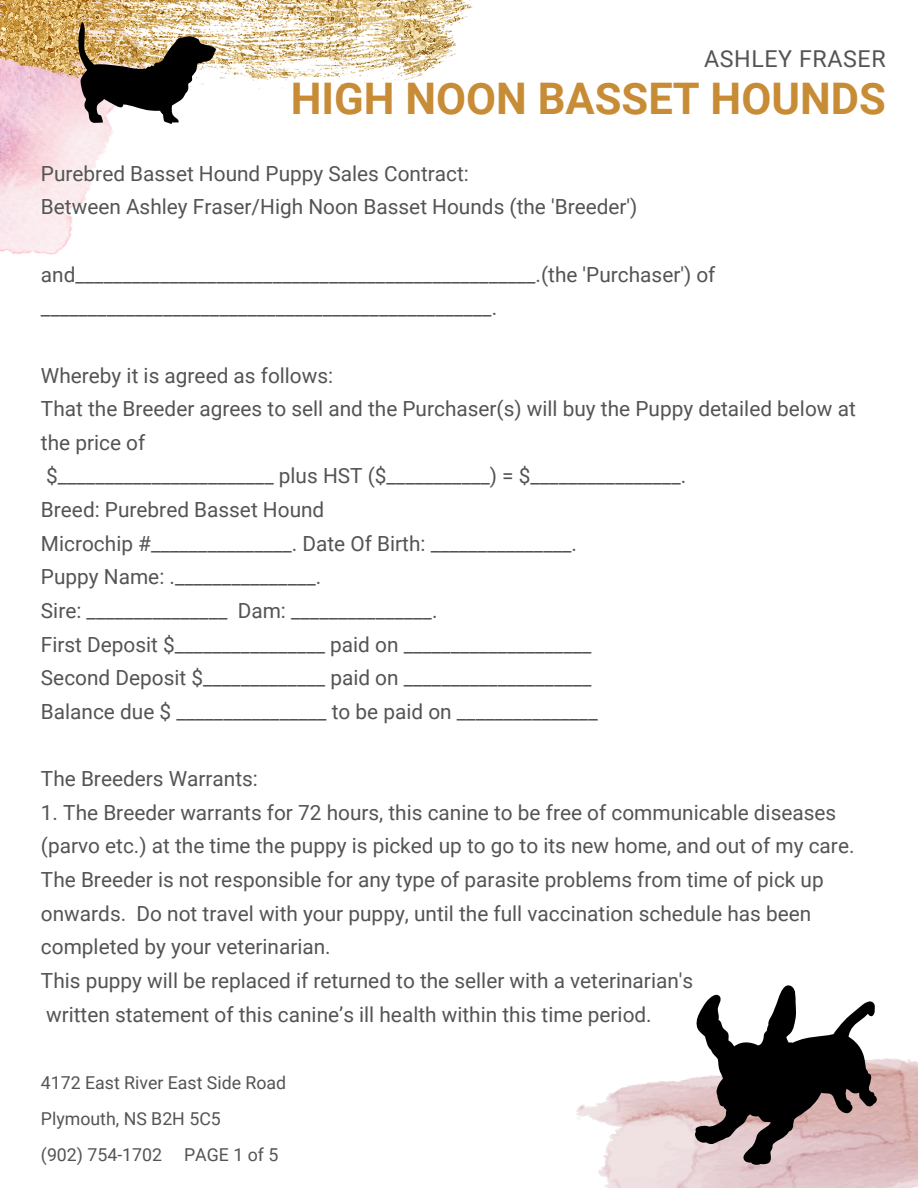
<style>
.page{position:relative;width:918px;height:1188px;background:#fff}
.page>*{position:absolute;margin:0;border:0;box-sizing:border-box;transform-origin:0 0}
.t1{font:700 43.5px "Roboto";color:#c78c35}
.t2{font:23.25px "Roboto";letter-spacing:.025em;color:#545454}
.t3{font:20.85px/33.6px "Roboto";color:#545454}
.t4{font:17.7px/36px "Roboto";color:#545454}
</style>
<div class="page">
<img style="left:0;top:0;width:473px;height:255px">
<svg style="left:78px;top:22px;width:138px;height:102px"></svg>
<img style="left:576px;top:1058px;width:342px;height:130px">
<svg style="left:694px;top:985px;width:183px;height:180px"></svg>
<p class="t2" style="left:704px;top:46px;width:183px">ASHLEY FRASER</p>
<h1 class="t1" style="left:291px;top:73px;width:597px">HIGH NOON BASSET HOUNDS</h1>
<p class="t3" style="left:41px;top:157px;width:598px">Purebred Basset Hound Puppy Sales Contract:<br>Between Ashley Fraser/High Noon Basset Hounds (the 'Breeder')</p>
<p class="t3" style="left:41px;top:258px;width:676px">and_________________________________________________.(the 'Purchaser') of ________________________________________________.</p>
<p class="t3" style="left:41px;top:359px;width:816px">Whereby it is agreed as follows:<br>That the Breeder agrees to sell and the Purchaser(s) will buy the Puppy detailed below at the price of<br>$_______________________ plus HST ($___________) = $________________.<br>Breed: Purebred Basset Hound<br>Microchip #_______________. Date Of Birth: _______________.<br>Puppy Name: ._______________.<br>Sire: _______________ Dam: _______________.<br>First Deposit $________________ paid on ____________________<br>Second Deposit $_____________ paid on ____________________<br>Balance due $ ________________ to be paid on _______________</p>
<p class="t3" style="left:41px;top:762px;width:219px">The Breeders Warrants:</p>
<p class="t3" style="left:41px;top:796px;width:815px">1. The Breeder warrants for 72 hours, this canine to be free of communicable diseases (parvo etc.) at the time the puppy is picked up to go to its new home, and out of my care.<br>The Breeder is not responsible for any type of parasite problems from time of pick up onwards. Do not travel with your puppy, until the full vaccination schedule has been completed by your veterinarian.<br>This puppy will be replaced if returned to the seller with a veterinarian's<br>written statement of this canine’s ill health within this time period.</p>
<p class="t4" style="left:41px;top:1065px;width:247px">4172 East River East Side Road<br>Plymouth, NS B2H 5C5<br>(902) 754-1702 PAGE 1 of 5</p>
</div>
